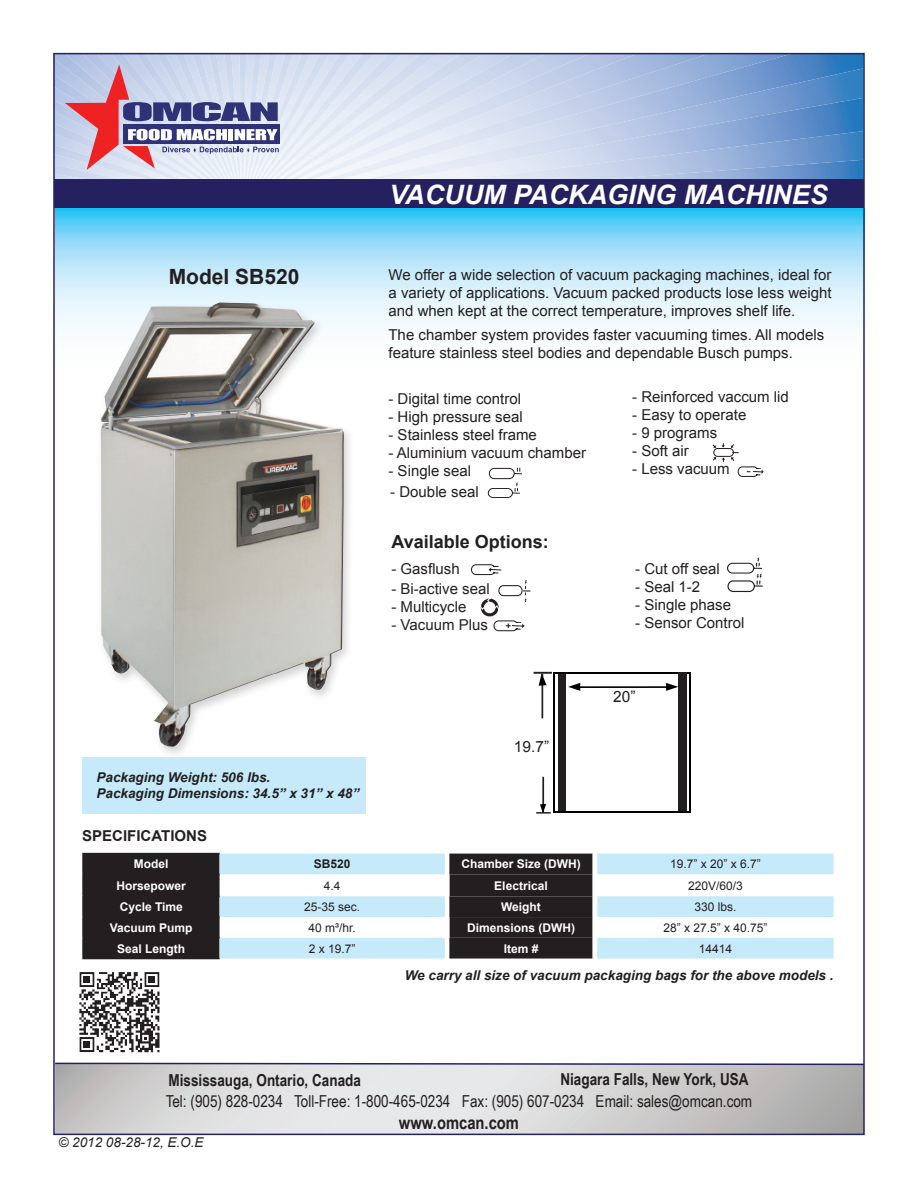
<style>
.page{position:relative;width:918px;height:1188px;background:#fff}
.page>*{position:absolute;margin:0;border:0;box-sizing:border-box;transform-origin:0 0}
.t1{font:italic 700 26.7px "Arial";color:#fff}
.t2{font:700 21px "Arial";color:#231f20}
.t3{font:700 18px "Arial";color:#231f20}
.t4{font:700 18px "Arial Narrow";color:#231f20}
.t5{font:16.5px "Arial Narrow";color:#231f20}
.t6{font:700 16.5px "Arial Narrow";color:#231f20}
.t7{font:15.45px "Arial";color:#231f20}
.t8{font:15px/18px "Arial";color:#231f20;text-align:justify}
.t9{font:700 15px "Arial";color:#231f20}
.t10{font:italic 700 13.5px "Arial";color:#231f20}
.t11{font:italic 13.5px "Arial";color:#231f20}
.t12{font:700 12px "Arial";color:#fff}
.t13{font:12px "Arial";color:#231f20}
.t14{font:700 12px "Arial";color:#231f20}
.t15{font:700 9px "Arial";color:#231f20}
</style>
<div class="page">
<svg style="left:56px;top:208px;width:806px;height:120px;background:#aae2f9"></svg>
<svg style="left:56px;top:1066px;width:806px;height:66px;background:#d3d3d3"></svg>
<div style="left:55px;top:179px;width:809px;height:29px;background:#252161"></div>
<svg style="left:56px;top:56px;width:806px;height:123px;background:#b7c2de"></svg>
<svg style="left:56px;top:1062px;width:806px;height:4px"></svg>
<div style="left:84px;top:854px;width:136px;height:104px;background:#231f20"></div>
<svg style="left:220px;top:854px;width:614px;height:105px;fill:#c6eafa"></svg>
<svg style="left:445px;top:854px;width:152px;height:105px;background:#322e2f"></svg>
<hr style="left:82px;top:853px;width:138px;height:1px;background:#231f20">
<hr style="left:82px;top:854px;width:2px;height:20px;background:#231f20">
<hr style="left:82px;top:874px;width:138px;height:1px;background:#231f20">
<hr style="left:82px;top:875px;width:2px;height:21px;background:#231f20">
<hr style="left:82px;top:896px;width:138px;height:1px;background:#231f20">
<hr style="left:82px;top:916px;width:138px;height:2px;background:#231f20">
<hr style="left:82px;top:937px;width:138px;height:2px;background:#231f20">
<svg style="left:82px;top:897px;width:2px;height:61px"></svg>
<hr style="left:82px;top:958px;width:138px;height:1px;background:#231f20">
<svg style="left:712px;top:443px;width:52px;height:34px"></svg>
<div style="left:96px;top:299px;width:259px;height:460px;background:#231f20;opacity:.2"></div>
<img style="left:101px;top:302px;width:243px;height:445px">
<div style="left:82px;top:757px;width:284px;height:57px;background:#c6eafa"></div>
<svg style="left:487px;top:467px;width:35px;height:31px"></svg>
<div style="left:481px;top:599px;width:17px;height:17px;background:#231f20;border-radius:50%"></div>
<div style="left:481px;top:599px;width:17px;height:17px;border:1px solid #231f20;border-radius:50%"></div>
<div style="left:483px;top:601px;width:13px;height:13px;background:#fff;border-radius:50%"></div>
<div style="left:483px;top:601px;width:13px;height:13px;border:1px solid #231f20;border-radius:50%"></div>
<svg style="left:493px;top:620px;width:32px;height:12px"></svg>
<svg style="left:727px;top:557px;width:36px;height:35px"></svg>
<svg style="left:471px;top:564px;width:60px;height:46px"></svg>
<div style="left:558px;top:674px;width:7px;height:138px;background:#231f20"></div>
<svg style="left:666px;top:683px;width:12px;height:8px"></svg>
<svg style="left:568px;top:683px;width:12px;height:8px"></svg>
<hr style="left:576px;top:686px;width:90px;height:2px;background:#000">
<hr style="left:553px;top:672px;width:137px;height:2px;background:#000">
<hr style="left:689px;top:672px;width:2px;height:141px;background:#000">
<hr style="left:553px;top:672px;width:2px;height:141px;background:#000">
<div style="left:678px;top:672px;width:8px;height:140px;background:#231f20"></div>
<hr style="left:542px;top:777px;width:2px;height:36px;background:#231f20">
<hr style="left:542px;top:674px;width:1px;height:44px;background:#231f20">
<svg style="left:534px;top:672px;width:18px;height:14px"></svg>
<svg style="left:536px;top:804px;width:15px;height:10px"></svg>
<hr style="left:553px;top:811px;width:137px;height:2px;background:#000">
<svg style="left:79px;top:972px;width:81px;height:81px"></svg>
<p class="t2" style="left:169px;top:263px;width:132px">Model SB520</p>
<p class="t10" style="left:97px;top:768px;width:175px">Packaging Weight: 506 lbs.</p>
<p class="t10" style="left:97px;top:784px;width:264px">Packaging Dimensions: 34.5” x 31” x 48”</p>
<p class="t9" style="left:82px;top:826px;width:126px">SPECIFICATIONS</p>
<p class="t1" style="left:389px;top:176px;width:440px">VACUUM PACKAGING MACHINES</p>
<p class="t8" style="left:388px;top:265px;width:445px">We offer a wide selection of vacuum packaging machines, ideal for a variety of applications. Vacuum packed products lose less weight and when kept at the correct temperature, improves shelf life.</p>
<p class="t8" style="left:388px;top:325px;width:437px">The chamber system provides faster vacuuming times. All models feature stainless steel bodies and dependable Busch pumps.</p>
<p class="t8" style="left:388px;top:390px;width:134px">- Digital time control</p>
<p class="t8" style="left:388px;top:408px;width:136px">- High pressure seal</p>
<p class="t8" style="left:388px;top:426px;width:150px">- Stainless steel frame</p>
<p class="t8" style="left:388px;top:444px;width:199px">- Aluminium vacuum chamber</p>
<p class="t8" style="left:388px;top:462px;width:84px">- Single seal</p>
<p class="t8" style="left:390px;top:483px;width:90px">- Double seal</p>
<p class="t3" style="left:391px;top:530px;width:159px">Available Options:</p>
<p class="t8" style="left:632px;top:388px;width:158px">- Reinforced vaccum lid</p>
<p class="t8" style="left:632px;top:406px;width:116px">- Easy to operate</p>
<p class="t8" style="left:632px;top:424px;width:87px">- 9 programs</p>
<p class="t8" style="left:632px;top:442px;width:58px">- Soft air</p>
<p class="t8" style="left:632px;top:460px;width:99px">- Less vacuum</p>
<p class="t8" style="left:391px;top:560px;width:70px">- Gasflush</p>
<p class="t8" style="left:391px;top:580px;width:100px">- Bi-active seal</p>
<p class="t8" style="left:391px;top:598px;width:76px">- Multicycle</p>
<p class="t8" style="left:391px;top:616px;width:98px">- Vacuum Plus</p>
<p class="t8" style="left:635px;top:560px;width:86px">- Cut off seal</p>
<p class="t8" style="left:635px;top:578px;width:67px">- Seal 1-2</p>
<p class="t8" style="left:635px;top:596px;width:97px">- Single phase</p>
<p class="t15" style="left:506px;top:620px;width:7px">+</p>
<p class="t8" style="left:635px;top:614px;width:111px">- Sensor Control</p>
<p class="t7" style="left:514px;top:736px;width:37px">19.7”</p>
<p class="t7" style="left:613px;top:687px;width:24px">20”</p>
<p class="t12" style="left:134px;top:856px;width:36px">Model</p>
<p class="t14" style="left:314px;top:856px;width:38px">SB520</p>
<p class="t12" style="left:461px;top:856px;width:121px">Chamber Size (DWH)</p>
<p class="t13" style="left:670px;top:856px;width:92px">19.7” x 20” x 6.7”</p>
<p class="t12" style="left:117px;top:877px;width:71px">Horsepower</p>
<p class="t13" style="left:324px;top:878px;width:18px">4.4</p>
<p class="t12" style="left:494px;top:877px;width:55px">Electrical</p>
<p class="t13" style="left:688px;top:878px;width:56px">220V/60/3</p>
<p class="t12" style="left:120px;top:899px;width:65px">Cycle Time</p>
<p class="t13" style="left:304px;top:899px;width:58px">25-35 sec.</p>
<p class="t12" style="left:501px;top:899px;width:41px">Weight</p>
<p class="t13" style="left:694px;top:899px;width:44px">330 lbs.</p>
<p class="t12" style="left:110px;top:920px;width:84px">Vacuum Pump</p>
<p class="t13" style="left:309px;top:920px;width:49px">40 m³/hr.</p>
<p class="t12" style="left:467px;top:920px;width:109px">Dimensions (DWH)</p>
<p class="t13" style="left:663px;top:920px;width:106px">28” x 27.5” x 40.75”</p>
<p class="t12" style="left:117px;top:940px;width:70px">Seal Length</p>
<p class="t13" style="left:309px;top:940px;width:48px">2 x 19.7”</p>
<p class="t12" style="left:504px;top:940px;width:36px">Item #</p>
<p class="t13" style="left:699px;top:940px;width:35px">14414</p>
<p class="t10" style="left:405px;top:966px;width:430px">We carry all size of vacuum packaging bags for the above models .</p>
<p class="t6" style="left:168px;top:1068px;width:194px">Mississauga, Ontario, Canada</p>
<p class="t6" style="left:560px;top:1067px;width:190px">Niagara Falls, New York, USA</p>
<p class="t5" style="left:166px;top:1089px;width:588px">Tel: (905) 828-0234 Toll-Free: 1-800-465-0234 Fax: (905) 607-0234 Email: sales@omcan.com</p>
<p class="t4" style="left:399px;top:1109px;width:122px">www.omcan.com</p>
<p class="t11" style="left:59px;top:1134px;width:147px">© 2012 08-28-12, E.O.E</p>
</div>
